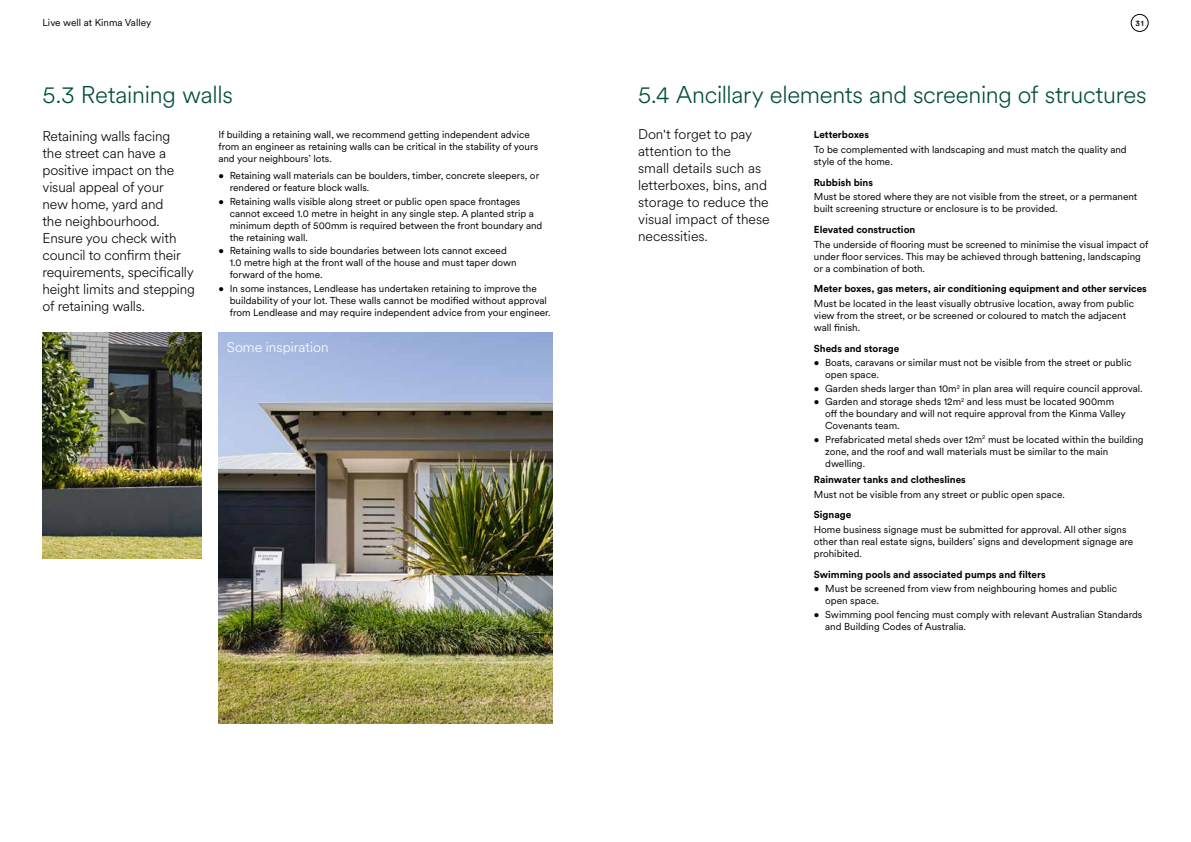
<style>
.page{position:relative;width:1191px;height:842px;background:#fff}
.page>*{position:absolute;margin:0;border:0;box-sizing:border-box;transform-origin:0 0}
.t1{font:300 24px "Circular XX";letter-spacing:-.015em;color:#004d3b}
.t2{font:300 14px/17px "Circular XX";letter-spacing:-.01em;color:#000}
.t3{font:300 14px "Circular XX";color:#fff}
.t4{font:10px/12px "Circular XX";color:#000}
.t5{font:700 10px "Circular Std";color:#000}
.t6{font:500 8px "Circular Std";color:#000}
</style>
<div class="page">
<img style="left:43px;top:333px;width:158px;height:225px">
<img style="left:218px;top:333px;width:335px;height:391px">
<div style="left:1131px;top:14px;width:17px;height:18px;border:1px solid #000;border-radius:50%"></div>
<p class="t4" style="left:43px;top:16px;width:110px">Live well at Kinma Valley</p>
<p class="t6" style="left:1135px;top:18px;width:10px">31</p>
<h1 class="t1" style="left:43px;top:79px;width:192px">5.3 Retaining walls</h1>
<p class="t2" style="left:43px;top:127px;width:154px">Retaining walls facing<br>the street can have a positive impact on the visual appeal of your<br>new home, yard and<br>the neighbourhood.<br>Ensure you check with council to confirm their requirements, specifically height limits and stepping of retaining walls.</p>
<p class="t4" style="left:218px;top:128px;width:321px">If building a retaining wall, we recommend getting independent advice from an engineer as retaining walls can be critical in the stability of yours and your neighbours’ lots.</p>
<p class="t4" style="left:230px;top:169px;width:311px;text-indent:-11px">• Retaining wall materials can be boulders, timber, concrete sleepers, or rendered or feature block walls.</p>
<p class="t4" style="left:230px;top:195px;width:314px;text-indent:-11px">• Retaining walls visible along street or public open space frontages cannot exceed 1.0 metre in height in any single step. A planted strip a minimum depth of 500mm is required between the front boundary and the retaining wall.</p>
<p class="t4" style="left:230px;top:244px;width:288px;text-indent:-11px">• Retaining walls to side boundaries between lots cannot exceed<br>1.0 metre high at the front wall of the house and must taper down forward of the home.</p>
<p class="t4" style="left:230px;top:282px;width:322px;text-indent:-11px">• In some instances, Lendlease has undertaken retaining to improve the buildability of your lot. These walls cannot be modified without approval from Lendlease and may require independent advice from your engineer.</p>
<h2 class="t3" style="left:227px;top:337px;width:103px">Some inspiration</h2>
<h1 class="t1" style="left:638px;top:79px;width:510px">5.4 Ancillary elements and screening of structures</h1>
<p class="t5" style="left:814px;top:128px;width:57px">Letterboxes</p>
<p class="t4" style="left:814px;top:143px;width:314px">To be complemented with landscaping and must match the quality and style of the home.</p>
<p class="t5" style="left:814px;top:176px;width:61px">Rubbish bins</p>
<p class="t4" style="left:814px;top:190px;width:325px">Must be stored where they are not visible from the street, or a permanent built screening structure or enclosure is to be provided.</p>
<p class="t5" style="left:814px;top:223px;width:103px">Elevated construction</p>
<p class="t4" style="left:814px;top:238px;width:336px">The underside of flooring must be screened to minimise the visual impact of under floor services. This may be achieved through battening, landscaping or a combination of both.</p>
<p class="t5" style="left:814px;top:282px;width:334px">Meter boxes, gas meters, air conditioning equipment and other services</p>
<p class="t4" style="left:814px;top:297px;width:322px">Must be located in the least visually obtrusive location, away from public view from the street, or be screened or coloured to match the adjacent wall finish.</p>
<p class="t5" style="left:814px;top:342px;width:87px">Sheds and storage</p>
<p class="t4" style="left:825px;top:356px;width:308px;text-indent:-11px">• Boats, caravans or similar must not be visible from the street or public open space.</p>
<p class="t4" style="left:814px;top:382px;width:330px">• Garden sheds larger than 10m<sup>2</sup> in plan area will require council approval.</p>
<p class="t4" style="left:825px;top:395px;width:302px;text-indent:-11px">• Garden and storage sheds 12m<sup>2</sup> and less must be located 900mm off the boundary and will not require approval from the Kinma Valley<br>Covenants team.</p>
<p class="t4" style="left:825px;top:433px;width:320px;text-indent:-11px">• Prefabricated metal sheds over 12m<sup>2</sup> must be located within the building zone, and the roof and wall materials must be similar to the main dwelling.</p>
<p class="t5" style="left:814px;top:473px;width:153px">Rainwater tanks and clotheslines</p>
<p class="t4" style="left:814px;top:488px;width:252px">Must not be visible from any street or public open space.</p>
<p class="t5" style="left:814px;top:508px;width:39px">Signage</p>
<p class="t4" style="left:814px;top:523px;width:321px">Home business signage must be submitted for approval. All other signs other than real estate signs, builders’ signs and development signage are prohibited.</p>
<p class="t5" style="left:814px;top:568px;width:233px">Swimming pools and associated pumps and filters</p>
<p class="t4" style="left:825px;top:582px;width:293px;text-indent:-11px">• Must be screened from view from neighbouring homes and public open space.</p>
<p class="t4" style="left:825px;top:608px;width:319px;text-indent:-11px">• Swimming pool fencing must comply with relevant Australian Standards and Building Codes of Australia.</p>
<h2 class="t2" style="left:638px;top:126px;width:133px">Don't forget to pay attention to the<br>small details such as letterboxes, bins, and storage to reduce the visual impact of these necessities.</h2>
</div>
